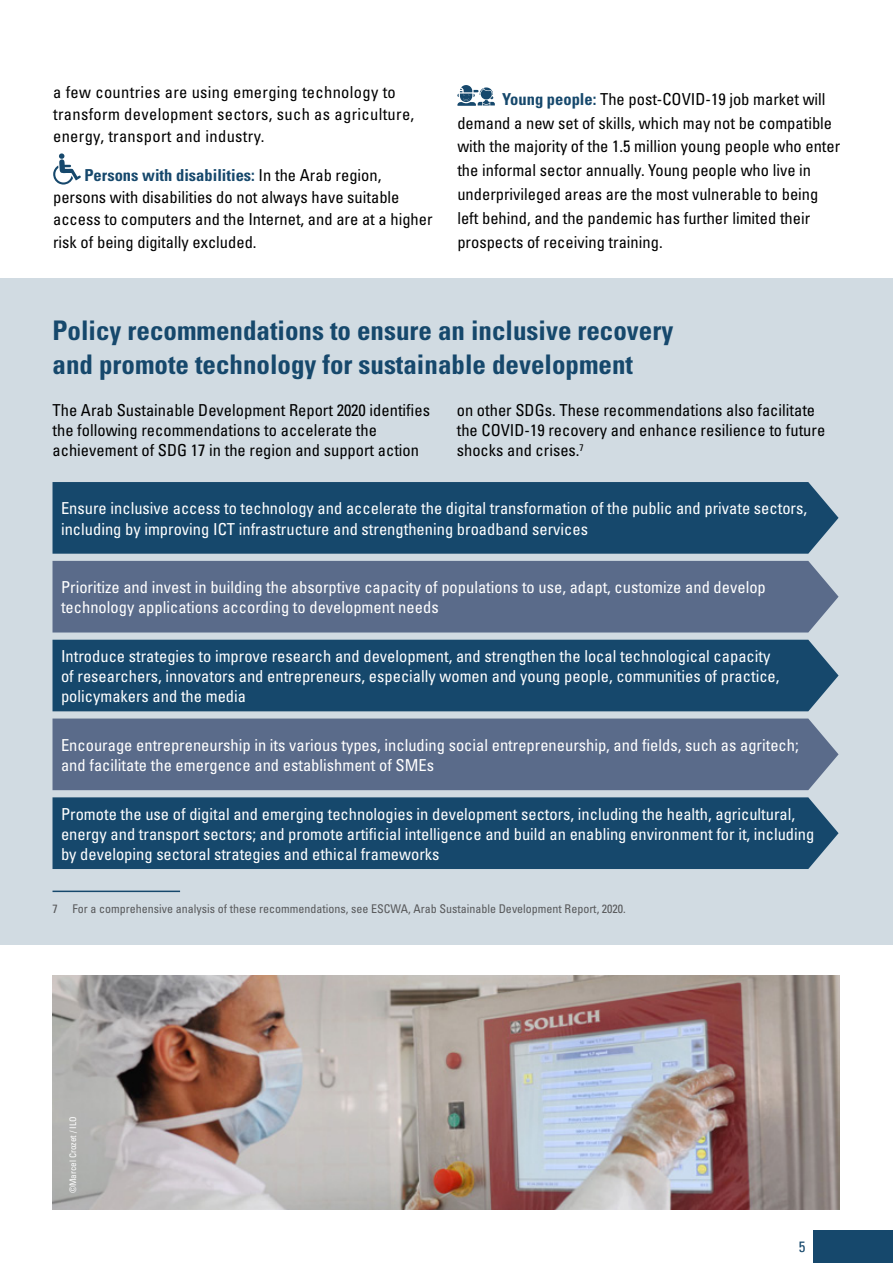
<style>
.page{position:relative;width:893px;height:1263px;background:#fff}
.page>*{position:absolute;margin:0;border:0;box-sizing:border-box;transform-origin:0 0}
.t1{font:700 condensed 27px/34.5px "Univers";color:#16486c}
.t2{font:condensed 16.5px/20.2px "Univers";color:#fff}
.t3{font:condensed 16.5px/23.9px "Univers";color:#000}
.t4{font:condensed 16.5px/22px "Univers";letter-spacing:.02em;color:#000}
.t5{font:condensed 15px "Univers LT Std";color:#16486c}
.t6{font:condensed 12px "Univers LT Std";color:#58595b}
.t7{font:condensed 9px "Univers";color:#fff}
.s1{font-weight:700;color:#16486c}
</style>
<div class="page">
<div style="left:813px;top:1230px;width:80px;height:33px;background:#16486c"></div>
<div style="left:0;top:278px;width:893px;height:667px;background:#d1dbe2"></div>
<hr style="left:53px;top:890px;width:127px;height:2px;background:#16486c">
<svg style="left:53px;top:153px;width:28px;height:32px"></svg>
<svg style="left:457px;top:85px;width:38px;height:21px"></svg>
<div style="left:53px;top:482px;width:785px;height:72px;background:#16486c"></div>
<div style="left:53px;top:718px;width:785px;height:72px;background:#5a6b8a"></div>
<div style="left:53px;top:561px;width:785px;height:71px;background:#5a6b8a"></div>
<div style="left:53px;top:640px;width:785px;height:71px;background:#16486c"></div>
<div style="left:53px;top:797px;width:785px;height:72px;background:#16486c"></div>
<img style="left:53px;top:976px;width:787px;height:234px">
<p class="t4" style="left:53px;top:81px;width:363px">a few countries are using emerging technology to transform development sectors, such as agriculture, energy, transport and industry.</p>
<p class="t3" style="left:53px;top:164px;width:381px;line-height:22px;text-indent:31px"><span class="s1">Persons with disabilities:</span> In the Arab region, persons with disabilities do not always have suitable access to computers and the Internet, and are at a higher risk of being digitally excluded.</p>
<p class="t3" style="left:457px;top:87px;width:384px;text-indent:45px"><span class="s1">Young people:</span> The post-COVID-19 job market will demand a new set of skills, which may not be compatible with the majority of the 1.5 million young people who enter the informal sector annually. Young people who live in underprivileged areas are the most vulnerable to being left behind, and the pandemic has further limited their prospects of receiving training.</p>
<h1 class="t1" style="left:53px;top:313px;width:622px">Policy recommendations to ensure an inclusive recovery and promote technology for sustainable development</h1>
<p class="t3" style="left:53px;top:400px;width:379px;line-height:20.2px">The Arab Sustainable Development Report 2020 identifies the following recommendations to accelerate the achievement of SDG 17 in the region and support action</p>
<p class="t3" style="left:457px;top:400px;width:370px;line-height:20.2px">on other SDGs. These recommendations also facilitate the COVID-19 recovery and enhance resilience to future shocks and crises.<sup>7</sup></p>
<p class="t2" style="left:61px;top:498px;width:747px">Ensure inclusive access to technology and accelerate the digital transformation of the public and private sectors, including by improving ICT infrastructure and strengthening broadband services</p>
<p class="t2" style="left:61px;top:577px;width:706px">Prioritize and invest in building the absorptive capacity of populations to use, adapt, customize and develop technology applications according to development needs</p>
<p class="t2" style="left:61px;top:646px;width:720px">Introduce strategies to improve research and development, and strengthen the local technological capacity of researchers, innovators and entrepreneurs, especially women and young people, communities of practice, policymakers and the media</p>
<p class="t2" style="left:61px;top:735px;width:739px">Encourage entrepreneurship in its various types, including social entrepreneurship, and fields, such as agritech; and facilitate the emergence and establishment of SMEs</p>
<p class="t2" style="left:61px;top:803px;width:755px">Promote the use of digital and emerging technologies in development sectors, including the health, agricultural, energy and transport sectors; and promote artificial intelligence and build an enabling environment for it, including by developing sectoral strategies and ethical frameworks</p>
<p class="t6" style="left:53px;top:901px;width:575px">7 For a comprehensive analysis of these recommendations, see ESCWA, Arab Sustainable Development Report, 2020.</p>
<p class="t7" style="left:67px;top:1193px;width:78px;rotate:-90deg">©Marcel Crozet / ILO</p>
<p class="t5" style="left:799px;top:1237px;width:8px">5</p>
</div>
